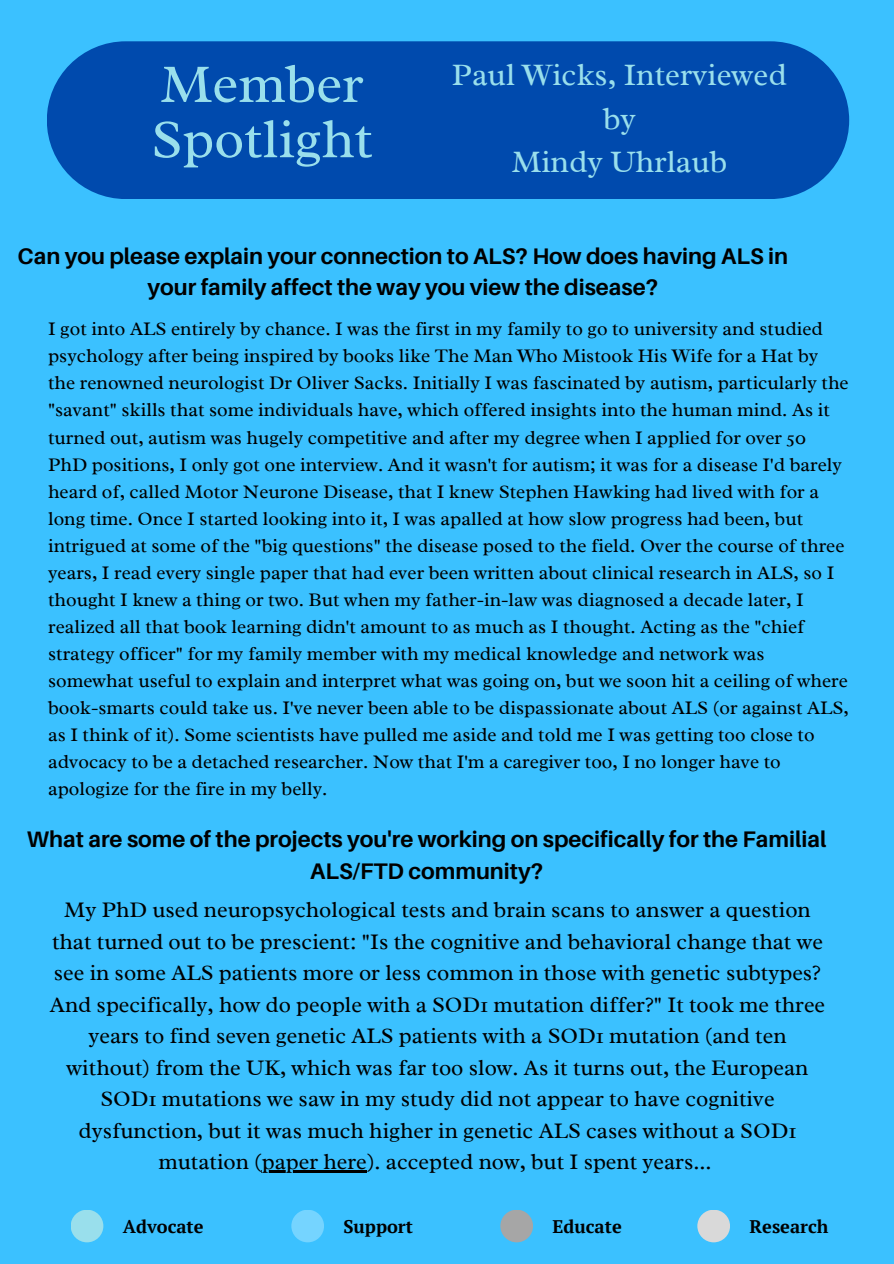
<style>
.page{position:relative;width:894px;height:1264px;background:#fff}
.page>*{position:absolute;margin:0;border:0;box-sizing:border-box;transform-origin:0 0}
.t1{font:55.2px "Radley";color:#99dfec}
.t2{font:31.5px/43.3px "Radley";color:#99dfec;text-align:center}
.t3{font:22.5px/31.5px "Radley";color:#000;text-align:center}
.t4{font:700 22.5px/31.5px "Aileron";color:#000;text-align:center}
.t5{font:19.5px/27px "Radley";color:#000}
.t6{font:700 18.15px "PT Serif";color:#000}
</style>
<div class="page">
<div style="left:0;top:0;width:893px;height:1263px;background:#3bc1ff"></div>
<div style="left:47px;top:41px;width:801px;height:158px;background:#004aad;border-radius:79px"></div>
<div style="left:291px;top:1209px;width:33px;height:33px;background:#75d4ff;border-radius:50%"></div>
<div style="left:500px;top:1209px;width:33px;height:33px;background:#a6a6a6;border-radius:50%"></div>
<div style="left:71px;top:1209px;width:32px;height:33px;background:#99dfec;border-radius:50%"></div>
<div style="left:697px;top:1209px;width:32px;height:33px;background:#d9d9d9;border-radius:50%"></div>
<hr style="left:262px;top:1170px;width:105px;height:2px;background:#000">
<p class="t1" style="left:160px;top:49px;width:205px">Member</p>
<p class="t1" style="left:151px;top:104px;width:223px">Spotlight</p>
<p class="t2" style="left:452px;top:53px;width:336px">Paul Wicks, Interviewed by</p>
<p class="t2" style="left:511px;top:140px;width:217px">Mindy Uhrlaub</p>
<p class="t4" style="left:18px;top:240px;width:771px">Can you please explain your connection to ALS? How does having ALS in your family affect the way you view the disease?</p>
<p class="t5" style="left:48px;top:315px;width:802px">I got into ALS entirely by chance. I was the first in my family to go to university and studied psychology after being inspired by books like The Man Who Mistook His Wife for a Hat by the renowned neurologist Dr Oliver Sacks. Initially I was fascinated by autism, particularly the "savant" skills that some individuals have, which offered insights into the human mind. As it turned out, autism was hugely competitive and after my degree when I applied for over 50<br>PhD positions, I only got one interview. And it wasn't for autism; it was for a disease I'd barely heard of, called Motor Neurone Disease, that I knew Stephen Hawking had lived with for a long time. Once I started looking into it, I was apalled at how slow progress had been, but intrigued at some of the "big questions" the disease posed to the field. Over the course of three years, I read every single paper that had ever been written about clinical research in ALS, so I thought I knew a thing or two. But when my father-in-law was diagnosed a decade later, I realized all that book learning didn't amount to as much as I thought. Acting as the "chief strategy officer" for my family member with my medical knowledge and network was somewhat useful to explain and interpret what was going on, but we soon hit a ceiling of where book-smarts could take us. I've never been able to be dispassionate about ALS (or against ALS, as I think of it). Some scientists have pulled me aside and told me I was getting too close to advocacy to be a detached researcher. Now that I'm a caregiver too, I no longer have to apologize for the fire in my belly.</p>
<p class="t4" style="left:27px;top:823px;width:800px">What are some of the projects you're working on specifically for the Familial<br>ALS/FTD community?</p>
<p class="t3" style="left:50px;top:893px;width:776px">My PhD used neuropsychological tests and brain scans to answer a question that turned out to be prescient: "Is the cognitive and behavioral change that we see in some ALS patients more or less common in those with genetic subtypes?<br>And specifically, how do people with a SOD1 mutation differ?" It took me three years to find seven genetic ALS patients with a SOD1 mutation (and ten without) from the UK, which was far too slow. As it turns out, the European SOD1 mutations we saw in my study did not appear to have cognitive dysfunction, but it was much higher in genetic ALS cases without a SOD1 mutation (paper here). accepted now, but I spent years...</p>
<p class="t6" style="left:123px;top:1213px;width:82px">Advocate</p>
<p class="t6" style="left:343px;top:1213px;width:71px">Support</p>
<p class="t6" style="left:552px;top:1213px;width:71px">Educate</p>
<p class="t6" style="left:749px;top:1213px;width:80px">Research</p>
</div>
